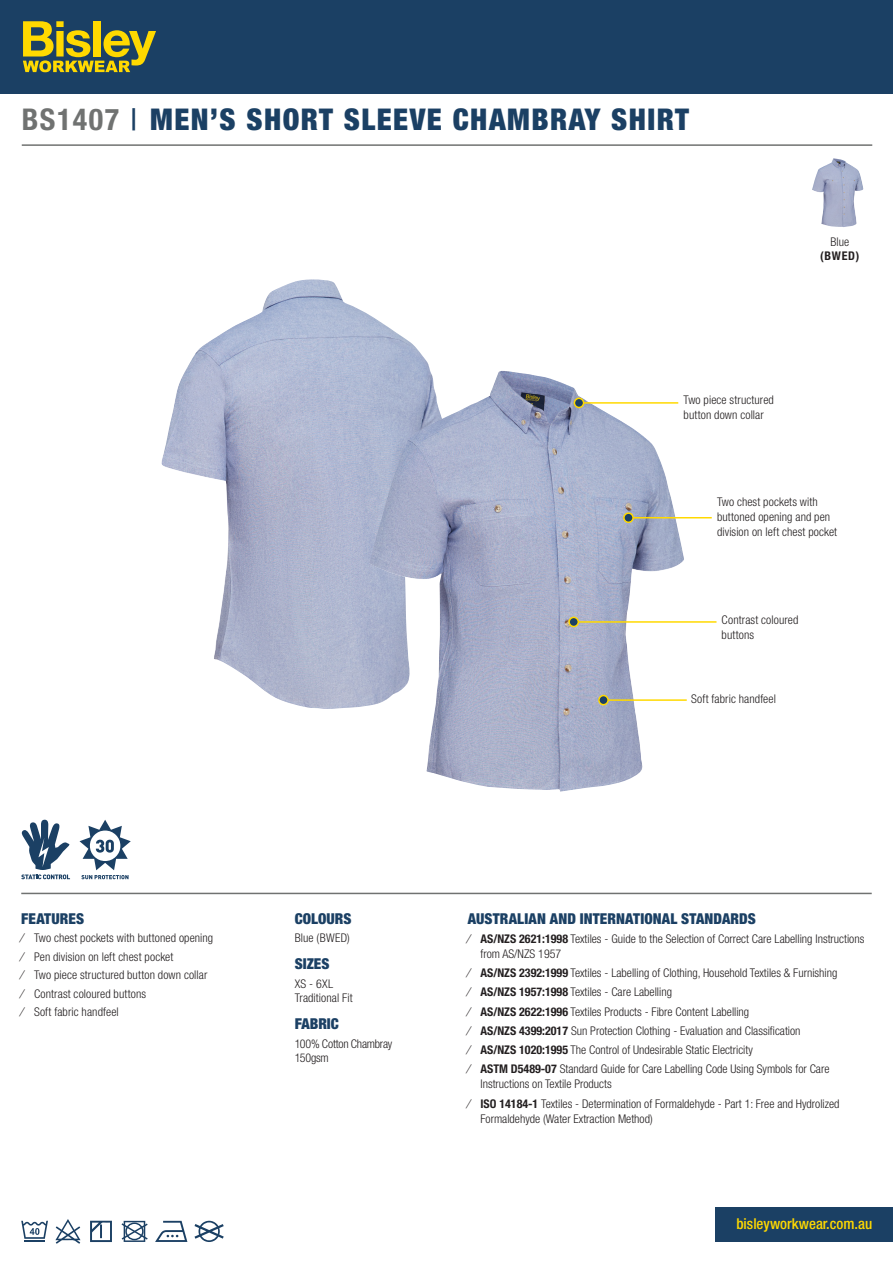
<style>
.page{position:relative;width:893px;height:1263px;background:#fff}
.page>*{position:absolute;margin:0;border:0;box-sizing:border-box;transform-origin:0 0}
.t1{font:900 condensed 30px "Helvetica Neue LT Std";letter-spacing:.05em;color:#1b4064}
.Descriptor{font:900 condensed 15px "Helvetica Neue LT Std";letter-spacing:.005em;color:#1b4064}
.t2{font:500 condensed 15px "Helvetica Neue LT Std";color:#ffd900}
.Chris_-_Dot_points{font:300 condensed 12px/15px "Helvetica Neue LT Std";color:#231f20}
.Chris_-_Colours_Size{font:300 condensed 12px "Helvetica Neue LT Std";letter-spacing:.005em;color:#231f20}
.Chris_-_Colours_Size-2{font:300 condensed 12px "Helvetica Neue LT Std";letter-spacing:-.02em;color:#231f20}
.t3{font:700 condensed 12px "Helvetica Neue LT Std";color:#231f20}
.s1{font-weight:700;color:#707271}
.s2{font-weight:500}
.s3{font-weight:700}
</style>
<div class="page">
<div style="left:0;top:0;width:893px;height:94px;background:#1b4064"></div>
<img style="left:161px;top:279px;width:269px;height:430px">
<img style="left:369px;top:371px;width:315px;height:421px">
<hr style="left:21px;top:893px;width:851px;height:1px;background:#707271">
<svg style="left:23px;top:21px;width:133px;height:51px"></svg>
<hr style="left:22px;top:144px;width:850px;height:2px;background:#707271">
<hr style="left:627px;top:517px;width:85px;height:1px;background:#ffd900">
<div style="left:624px;top:513px;width:9px;height:9px;background:#1b4064;border-radius:50%"></div>
<div style="left:623px;top:512px;width:11px;height:11px;border:2px solid #ffd900;border-radius:50%"></div>
<hr style="left:602px;top:699px;width:85px;height:2px;background:#ffd900">
<div style="left:599px;top:695px;width:9px;height:10px;background:#1b4064;border-radius:50%"></div>
<div style="left:598px;top:695px;width:11px;height:10px;border:2px solid #ffd900;border-radius:50%"></div>
<hr style="left:572px;top:621px;width:144px;height:2px;background:#ffd900">
<div style="left:569px;top:617px;width:9px;height:9px;background:#1b4064;border-radius:50%"></div>
<div style="left:568px;top:617px;width:11px;height:10px;border:2px solid #ffd900;border-radius:50%"></div>
<hr style="left:577px;top:402px;width:101px;height:2px;background:#ffd900">
<div style="left:574px;top:398px;width:10px;height:9px;background:#1b4064;border-radius:50%"></div>
<div style="left:574px;top:398px;width:10px;height:10px;border:2px solid #ffd900;border-radius:50%"></div>
<div style="left:715px;top:1207px;width:178px;height:34px;background:#1b4064"></div>
<img style="left:812px;top:158px;width:51px;height:69px">
<svg style="left:21px;top:820px;width:49px;height:59px"></svg>
<svg style="left:122px;top:1221px;width:26px;height:21px"></svg>
<svg style="left:55px;top:1219px;width:25px;height:25px"></svg>
<svg style="left:90px;top:1221px;width:22px;height:21px"></svg>
<svg style="left:155px;top:1221px;width:32px;height:21px"></svg>
<hr style="left:24px;top:1240px;width:21px;height:2px;background:#1b4064">
<svg style="left:21px;top:1221px;width:27px;height:18px"></svg>
<svg style="left:194px;top:1221px;width:30px;height:21px"></svg>
<svg style="left:80px;top:820px;width:51px;height:59px"></svg>
<p class="t1" style="left:22px;top:101px;width:669px"><span class="s1">BS1407</span> <span class="s2">|</span> MEN’S SHORT SLEEVE CHAMBRAY SHIRT</p>
<p class="Chris_-_Dot_points" style="left:830px;top:234px;width:20px">Blue</p>
<p class="t3" style="left:820px;top:249px;width:41px">(BWED)</p>
<p class="Chris_-_Dot_points" style="left:684px;top:392px;width:92px">Two piece structured button down collar</p>
<p class="Chris_-_Dot_points" style="left:717px;top:494px;width:122px">Two chest pockets with buttoned opening and pen division on left chest pocket</p>
<p class="Chris_-_Dot_points" style="left:722px;top:612px;width:78px">Contrast coloured buttons</p>
<p class="Chris_-_Dot_points" style="left:691px;top:691px;width:86px">Soft fabric handfeel</p>
<p class="Descriptor" style="left:21px;top:909px;width:64px">FEATURES</p>
<p class="Chris_-_Dot_points" style="left:21px;top:930px;width:193px">⁄ Two chest pockets with buttoned opening</p>
<p class="Chris_-_Dot_points" style="left:21px;top:949px;width:154px">⁄ Pen division on left chest pocket</p>
<p class="Chris_-_Dot_points" style="left:21px;top:967px;width:188px">⁄ Two piece structured button down collar</p>
<p class="Chris_-_Dot_points" style="left:21px;top:986px;width:126px">⁄ Contrast coloured buttons</p>
<p class="Chris_-_Dot_points" style="left:21px;top:1004px;width:99px">⁄ Soft fabric handfeel</p>
<p class="Descriptor" style="left:295px;top:909px;width:58px">COLOURS</p>
<p class="Chris_-_Colours_Size" style="left:295px;top:931px;width:57px">Blue (BWED)</p>
<p class="Descriptor" style="left:295px;top:955px;width:36px">SIZES</p>
<p class="Chris_-_Colours_Size" style="left:295px;top:977px;width:40px">XS - 6XL</p>
<p class="Chris_-_Colours_Size" style="left:295px;top:991px;width:59px">Traditional Fit</p>
<p class="Descriptor" style="left:295px;top:1014px;width:46px">FABRIC</p>
<p class="Chris_-_Colours_Size-2" style="left:295px;top:1036px;width:99px">100% Cotton Chambray</p>
<p class="Chris_-_Colours_Size" style="left:295px;top:1051px;width:35px">150gsm</p>
<p class="Descriptor" style="left:468px;top:909px;width:290px">AUSTRALIAN AND INTERNATIONAL STANDARDS</p>
<p class="Chris_-_Dot_points" style="left:480px;top:931px;width:385px;text-indent:-13px">⁄ <span class="s3">AS/NZS 2621:1998</span> Textiles - Guide to the Selection of Correct Care Labelling Instructions from AS/NZS 1957</p>
<p class="Chris_-_Dot_points" style="left:468px;top:965px;width:371px">⁄ <span class="s3">AS/NZS 2392:1999</span> Textiles - Labelling of Clothing, Household Textiles &amp; Furnishing</p>
<p class="Chris_-_Dot_points" style="left:468px;top:984px;width:206px">⁄ <span class="s3">AS/NZS 1957:1998</span> Textiles - Care Labelling</p>
<p class="Chris_-_Dot_points" style="left:468px;top:1004px;width:283px">⁄ <span class="s3">AS/NZS 2622:1996</span> Textiles Products - Fibre Content Labelling</p>
<p class="Chris_-_Dot_points" style="left:468px;top:1023px;width:334px">⁄ <span class="s3">AS/NZS 4399:2017</span> Sun Protection Clothing - Evaluation and Classification</p>
<p class="Chris_-_Dot_points" style="left:468px;top:1042px;width:287px">⁄ <span class="s3">AS/NZS 1020:1995</span> The Control of Undesirable Static Electricity</p>
<p class="Chris_-_Dot_points" style="left:480px;top:1061px;width:350px;text-indent:-13px">⁄ <span class="s3">ASTM D5489-07</span> Standard Guide for Care Labelling Code Using Symbols for Care<br>Instructions on Textile Products</p>
<p class="Chris_-_Dot_points" style="left:480px;top:1096px;width:360px;text-indent:-13px">⁄ <span class="s3">ISO 14184-1</span> Textiles - Determination of Formaldehyde - Part 1: Free and Hydrolized<br>Formaldehyde (Water Extraction Method)</p>
<p class="t2" style="left:736px;top:1214px;width:137px">bisleyworkwear.com.au</p>
</div>
